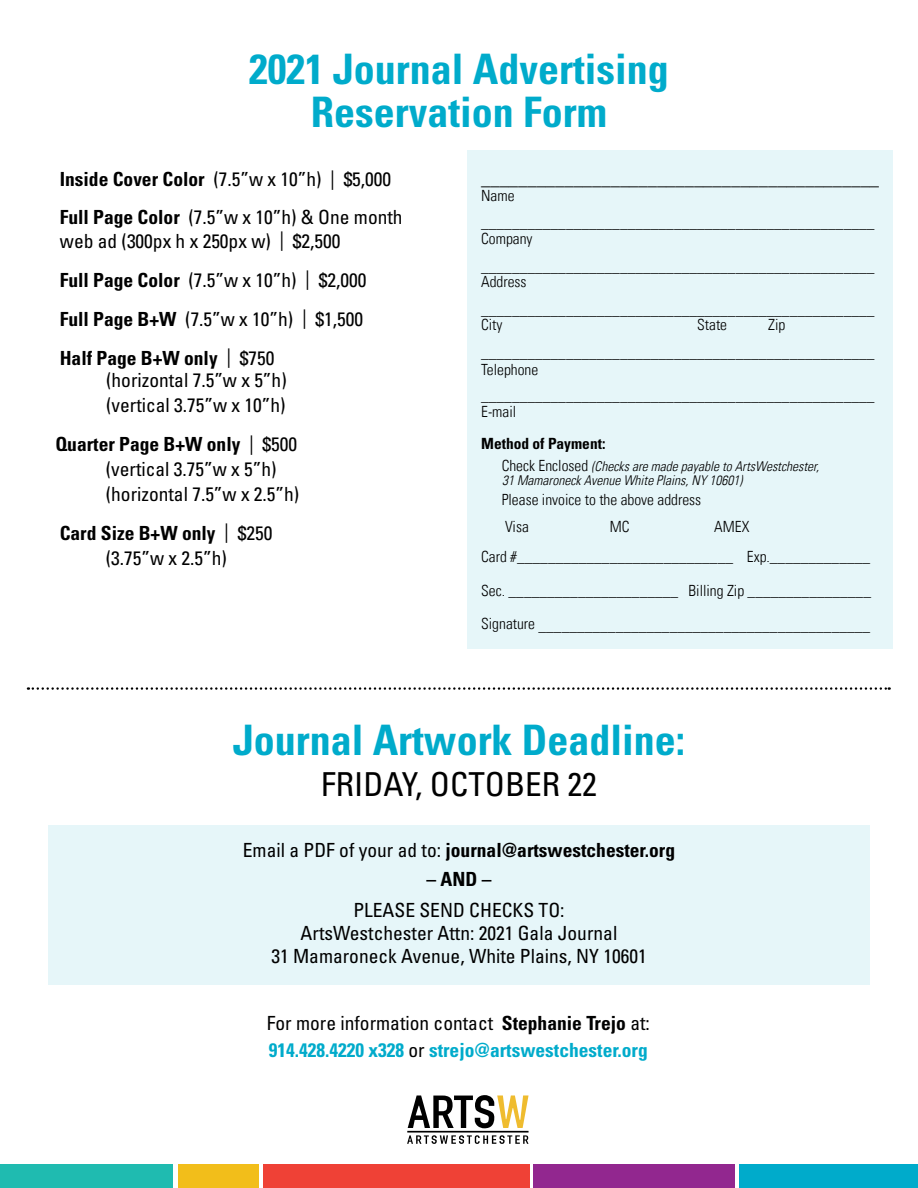
<style>
.page{position:relative;width:918px;height:1188px;background:#fff}
.page>*{position:absolute;margin:0;border:0;box-sizing:border-box;transform-origin:0 0}
.t1{font:700 condensed 42px/43.5px "Univers LT Pro";color:#00abcb;text-align:center}
.t2{font:condensed 33px "Univers LT Pro";color:#000}
.t3{font:condensed 19.5px/24.9px "Univers LT Pro";color:#000}
.t4{font:700 condensed 19.5px/27px "Univers LT Pro";color:#00abcb}
.t5{font:700 condensed 19.5px "Univers LT Pro";color:#000}
.t6{font:18.45px "Myriad Pro";color:#000}
.t7{font:15.45px/27.6px "Univers Com 47 Light Cond";color:#000}
.t8{font:700 condensed 15.45px "Univers LT Pro";color:#000}
.t9{font:13.5px/13.5px "Univers Com 47 Light Cond Obl";color:#000}
.s1{font-weight:700}
.s2{font-family:"Univers Com 47 Light Cond";font-size:15.45px}
.s3{font-weight:400}
.s4{font-weight:400;color:#000101}
.s5{color:#000101}
</style>
<div class="page">
<div style="left:468px;top:150px;width:425px;height:498px;background:#e6f6f9"></div>
<svg style="left:28px;top:687px;width:862px;height:3px"></svg>
<svg style="left:407px;top:1135px;width:122px;height:9px"></svg>
<svg style="left:408px;top:1095px;width:121px;height:33px"></svg>
<hr style="left:407px;top:1131px;width:122px;height:2px;background:#000">
<div style="left:178px;top:1165px;width:81px;height:23px;background:#f2be1a"></div>
<div style="left:263px;top:1165px;width:267px;height:23px;background:#ef4136"></div>
<div style="left:0;top:1165px;width:173px;height:23px;background:#1fbbb0"></div>
<div style="left:534px;top:1165px;width:201px;height:23px;background:#92278f"></div>
<div style="left:739px;top:1165px;width:179px;height:23px;background:#00abcb"></div>
<div style="left:49px;top:826px;width:821px;height:159px;background:#e6f6f9"></div>
<h1 class="t1" style="left:249px;top:47px;width:421px">2021 Journal Advertising<br>Reservation Form</h1>
<p class="t3" style="left:60px;top:160px;width:344px;line-height:37.5px"><span class="s1">Inside Cover Color</span> (7.5”w x 10”h) | $5,000<br><span class="s1">Full Page Color</span> (7.5”w x 10”h) &amp; One month</p>
<p class="t3" style="left:60px;top:221px;width:308px;line-height:39px">web ad (300px h x 250px w) | $2,500<br><span class="s1">Full Page Color</span> (7.5”w x 10”h) | $2,000<br><span class="s1">Full Page B+W</span> (7.5”w x 10”h) | $1,500<br><span class="s1">Half Page B+W only</span> | $750</p>
<p class="t3" style="left:106px;top:368px;width:182px">(horizontal 7.5”w x 5”h) (vertical 3.75”w x 10”h)</p>
<p class="t3" style="left:106px;top:431px;width:195px;text-indent:-50px"><span class="s1">Quarter Page B+W only</span> | $500 (vertical 3.75”w x 5”h) (horizontal 7.5”w x 2.5”h)</p>
<p class="t3" style="left:60px;top:520px;width:214px;text-align:center"><span class="s1">Card Size B+W only</span> | $250 (3.75”w x 2.5”h)</p>
<p class="t6" style="left:481px;top:168px;width:400px">___________________________________________</p>
<p class="t7" style="left:481px;top:182px;width:395px">Name ___________________________________________________</p>
<p class="t7" style="left:481px;top:225px;width:395px">Company ___________________________________________________</p>
<p class="t7" style="left:481px;top:268px;width:395px">Address ___________________________________________________</p>
<p class="t7" style="left:481px;top:311px;width:23px">City</p>
<p class="t7" style="left:697px;top:311px;width:31px">State</p>
<p class="t7" style="left:481px;top:311px;width:395px;text-indent:287px">Zip ___________________________________________________</p>
<p class="t7" style="left:481px;top:357px;width:395px;line-height:26.1px">Telephone ___________________________________________________</p>
<p class="t7" style="left:481px;top:398px;width:37px">E-mail</p>
<p class="t8" style="left:481px;top:434px;width:126px">Method of Payment:</p>
<p class="t9" style="left:502px;top:460px;width:319px"><span class="s2">Check Enclosed</span> (Checks are made payable to ArtsWestchester,<br>31 Mamaroneck Avenue White Plains, NY 10601)</p>
<p class="t7" style="left:502px;top:486px;width:201px;line-height:27px">Please invoice to the above address<br>Visa</p>
<p class="t7" style="left:610px;top:513px;width:21px">MC</p>
<p class="t7" style="left:481px;top:512px;width:391px;line-height:30px;text-indent:233px">AMEX<br>Card #____________________________ Exp._____________</p>
<p class="t7" style="left:481px;top:577px;width:391px">Sec. ______________________ Billing Zip ________________</p>
<p class="t7" style="left:481px;top:612px;width:391px">Signature ___________________________________________</p>
<h1 class="t1" style="left:233px;top:719px;width:454px">Journal Artwork Deadline:</h1>
<h2 class="t2" style="left:321px;top:763px;width:277px">FRIDAY, OCTOBER 22</h2>
<p class="t5" style="left:243px;top:838px;width:434px"><span class="s3">Email a PDF of your ad to:</span> journal@artswestchester.org</p>
<p class="t5" style="left:427px;top:868px;width:66px">– AND –</p>
<p class="t3" style="left:271px;top:898px;width:377px;line-height:23.2px;text-align:center">PLEASE SEND CHECKS TO:<br>ArtsWestchester Attn: 2021 Gala Journal<br>31 Mamaroneck Avenue, White Plains, NY 10601</p>
<p class="t4" style="left:267px;top:1010px;width:385px"><span class="s4">For more information contact</span> <span class="s5">Stephanie Trejo</span> <span class="s4">at:<br></span>914.428.4220 x328 <span class="s4">or</span> strejo@artswestchester.org</p>
</div>
